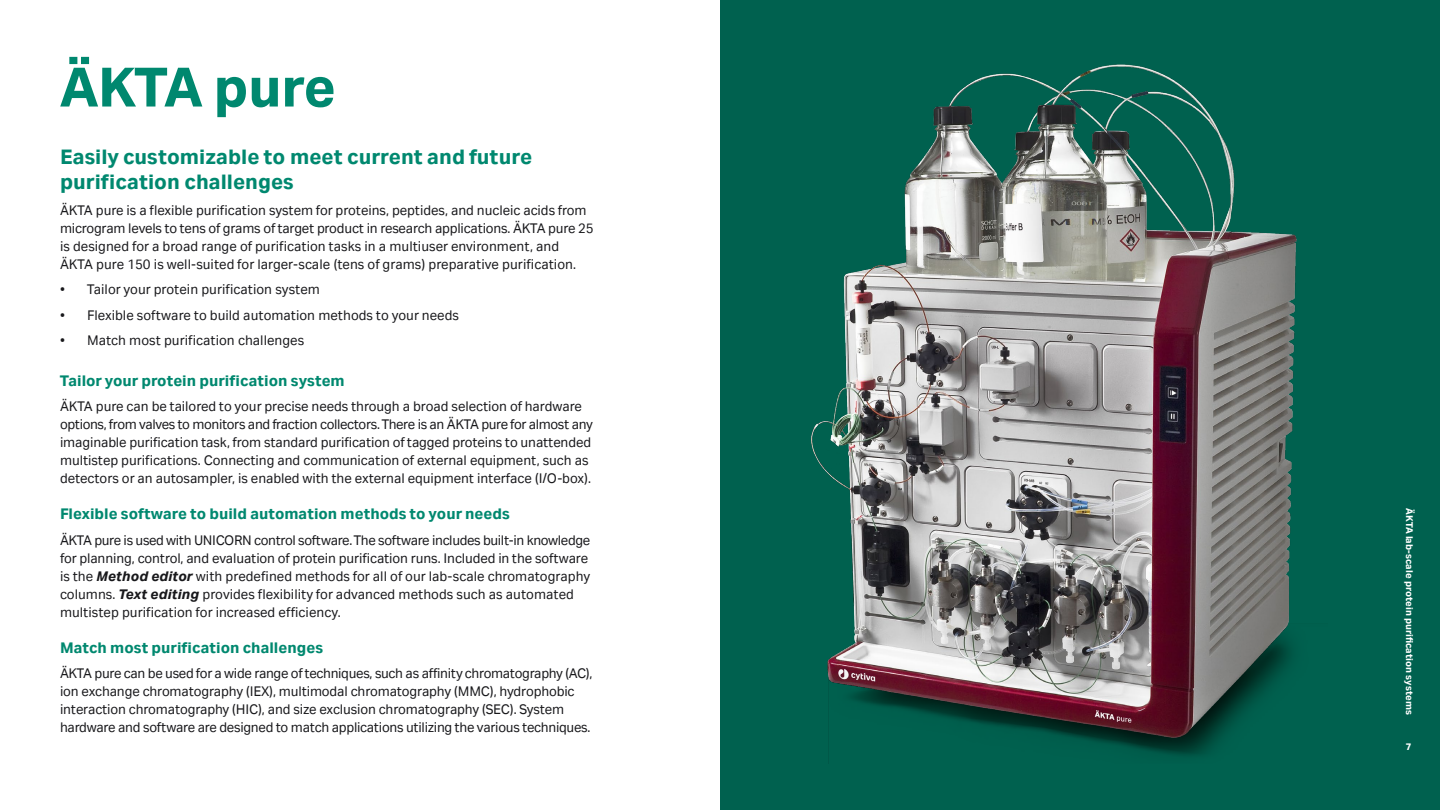
<style>
.page{position:relative;width:1440px;height:810px;background:#fff}
.page>*{position:absolute;margin:0;border:0;box-sizing:border-box;transform-origin:0 0}
.t1{font:700 60px "Cytiva Aktiv";letter-spacing:-.01em;color:#00886f}
.t2{font:700 22.5px/25.5px "Cytiva Aktiv";color:#00886f}
.t3{font:700 16.5px "Cytiva Aktiv";color:#00886f}
.t4{font:15px/18px "Cytiva Aktiv";letter-spacing:-.01em;color:#18181b}
.t5{font:700 10.5px "Cytiva Aktiv";color:#fff}
.s1{font-weight:700;font-style:italic}
</style>
<div class="page">
<div style="left:720px;top:0;width:720px;height:810px;background:#00614f"></div>
<img style="left:811px;top:64px;width:486px;height:692px">
<h1 class="t1" style="left:60px;top:53px;width:278px">ÄKTA pure</h1>
<h2 class="t2" style="left:60px;top:143px;width:474px">Easily customizable to meet current and future purification challenges</h2>
<p class="t4" style="left:60px;top:201px;width:535px">ÄKTA pure is a flexible purification system for proteins, peptides, and nucleic acids from microgram levels to tens of grams of target product in research applications. ÄKTA pure 25 is designed for a broad range of purification tasks in a multiuser environment, and ÄKTA pure 150 is well-suited for larger-scale (tens of grams) preparative purification.</p>
<p class="t4" style="left:60px;top:280px;width:261px">• Tailor your protein purification system</p>
<p class="t4" style="left:60px;top:306px;width:401px">• Flexible software to build automation methods to your needs</p>
<p class="t4" style="left:60px;top:331px;width:246px">• Match most purification challenges</p>
<p class="t3" style="left:60px;top:371px;width:286px">Tailor your protein purification system</p>
<p class="t4" style="left:60px;top:397px;width:534px">ÄKTA pure can be tailored to your precise needs through a broad selection of hardware options, from valves to monitors and fraction collectors. There is an ÄKTA pure for almost any imaginable purification task, from standard purification of tagged proteins to unattended multistep purifications. Connecting and communication of external equipment, such as detectors or an autosampler, is enabled with the external equipment interface (I/O-box).</p>
<p class="t3" style="left:60px;top:504px;width:451px">Flexible software to build automation methods to your needs</p>
<p class="t4" style="left:60px;top:531px;width:532px">ÄKTA pure is used with UNICORN control software. The software includes built-in knowledge for planning, control, and evaluation of protein purification runs. Included in the software is the <span class="s1">Method editor</span> with predefined methods for all of our lab-scale chromatography columns. <span class="s1">Text editing</span> provides flexibility for advanced methods such as automated multistep purification for increased efficiency.</p>
<p class="t3" style="left:60px;top:638px;width:265px">Match most purification challenges</p>
<p class="t4" style="left:60px;top:664px;width:534px">ÄKTA pure can be used for a wide range of techniques, such as affinity chromatography (AC), ion exchange chromatography (IEX), multimodal chromatography (MMC), hydrophobic interaction chromatography (HIC), and size exclusion chromatography (SEC). System hardware and software are designed to match applications utilizing the various techniques.</p>
<p class="t5" style="left:1416px;top:508px;width:208px;rotate:90deg">ÄKTA lab-scale protein purification systems</p>
<p class="t5" style="left:1406px;top:741px;width:8px">7</p>
</div>
